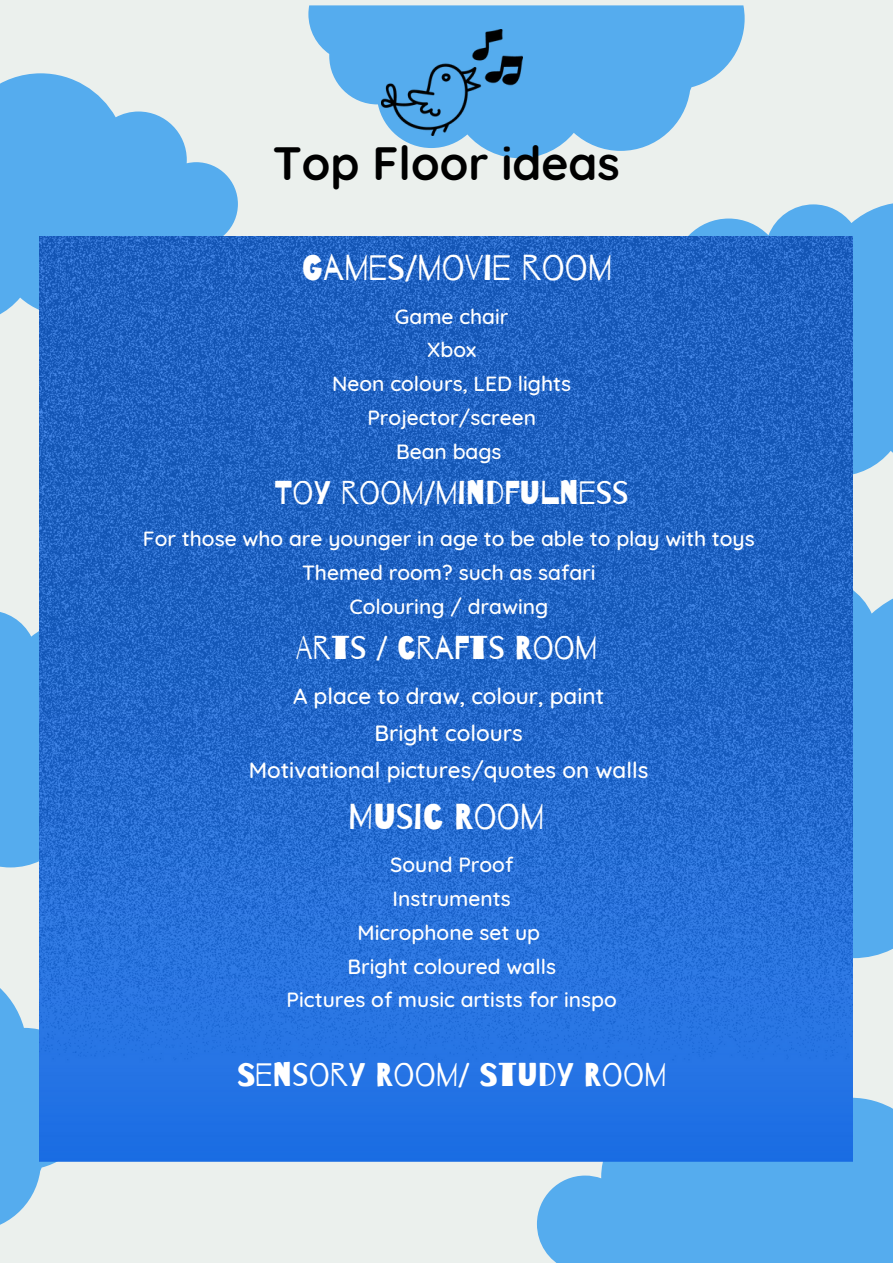
<style>
.page{position:relative;width:893px;height:1264px;background:#fff}
.page>*{position:absolute;margin:0;border:0;box-sizing:border-box;transform-origin:0 0}
.t1{font:700 46.5px "Quicksand";color:#000}
.t2{font:36px "Barrio";color:#fff}
.t3{font:33px "Barrio";color:#fff}
.t4{font:500 22.5px/37px "Quicksand";color:#fff;text-align:center}
.t5{font:500 21px/33.8px "Quicksand";color:#fff;text-align:center}
</style>
<div class="page">
<div style="left:0;top:0;width:892px;height:1262px;background:#ebf0ed"></div>
<svg style="left:0;top:73px;width:238px;height:250px;fill:#55acee"></svg>
<div style="left:537px;top:1090px;width:355px;height:172px;background:#55acee"></div>
<div style="left:0;top:610px;width:40px;height:257px;background:#55acee"></div>
<svg style="left:688px;top:203px;width:204px;height:273px;fill:#55acee"></svg>
<svg style="left:0;top:964px;width:95px;height:261px"></svg>
<svg style="left:308px;top:5px;width:436px;height:153px;fill:#55acee"></svg>
<svg style="left:852px;top:578px;width:40px;height:380px;background:#5eafed"></svg>
<img style="left:40px;top:236px;width:812px;height:925px">
<img style="left:381px;top:29px;width:141px;height:107px">
<h1 class="t1" style="left:273px;top:133px;width:349px">Top Floor ideas</h1>
<h2 class="t2" style="left:302px;top:248px;width:312px">GAMES/MOVIE ROOM</h2>
<p class="t5" style="left:332px;top:299px;width:240px">Game chair<br>Xbox<br>Neon colours, LED lights<br>Projector/screen<br>Bean bags</p>
<h3 class="t3" style="left:274px;top:474px;width:356px">TOY ROOM/MINDFULNESS</h3>
<p class="t5" style="left:143px;top:521px;width:613px">For those who are younger in age to be able to play with toys<br>Themed room? such as safari<br>Colouring / drawing</p>
<h3 class="t3" style="left:296px;top:629px;width:303px">ARTS / CRAFTS ROOM</h3>
<p class="t4" style="left:249px;top:676px;width:401px">A place to draw, colour, paint<br>Bright colours<br>Motivational pictures/quotes on walls</p>
<h2 class="t2" style="left:348px;top:796px;width:198px">MUSIC ROOM</h2>
<p class="t5" style="left:286px;top:847px;width:331px">Sound Proof<br>Instruments<br>Microphone set up<br>Bright coloured walls<br>Pictures of music artists for inspo</p>
<h3 class="t3" style="left:237px;top:1056px;width:431px">SENSORY ROOM/ STUDY ROOM</h3>
</div>
